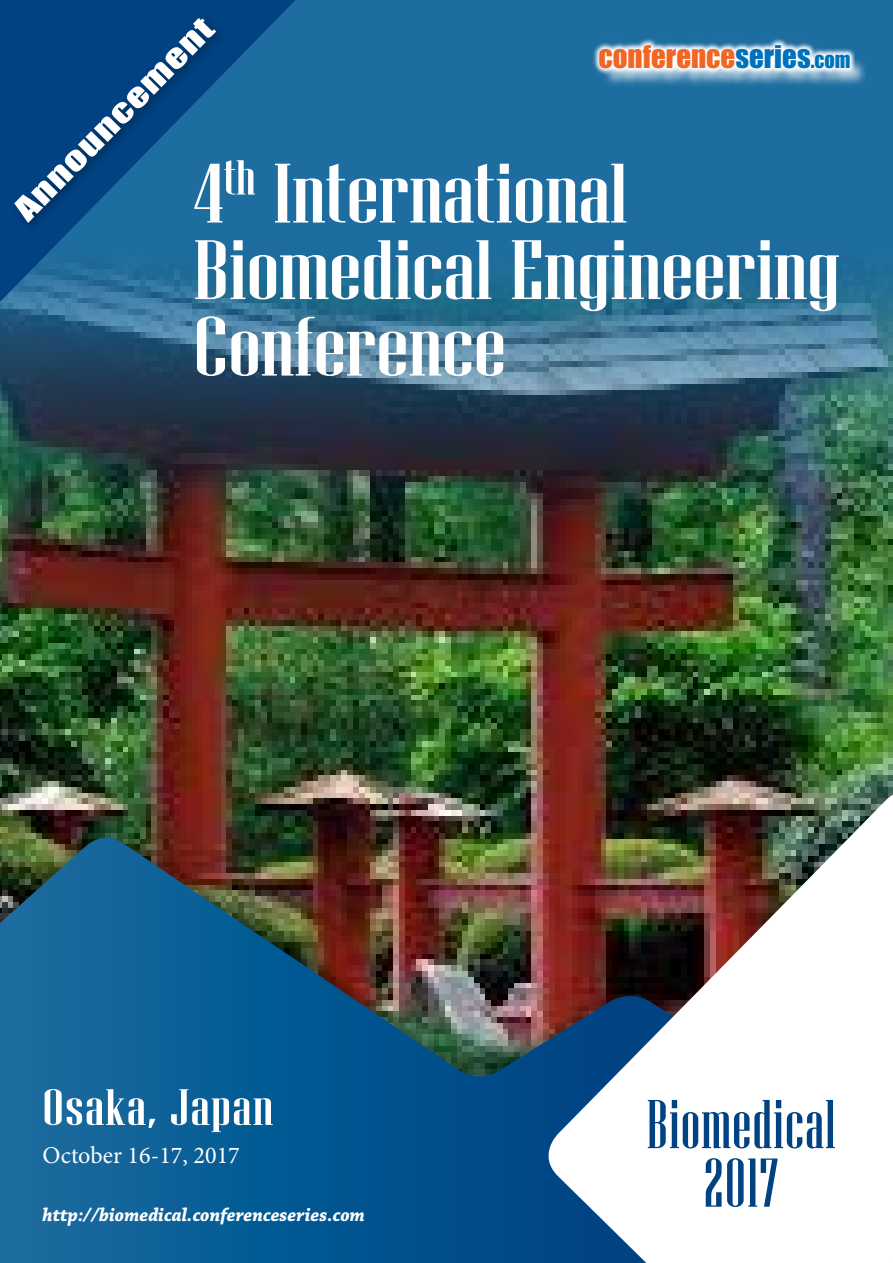
<style>
.page{position:relative;width:893px;height:1263px;background:#1e6da0}
.page>*{position:absolute;margin:0;border:0;box-sizing:border-box;transform-origin:0 0}
.t1{font:84px/76.5px "Niagara Solid";color:#fff;scale:1.39 1}
.t2{font:68.85px/58.5px "Niagara Solid";letter-spacing:.02em;color:#004282;text-align:center}
.t3{font:51px "Niagara Solid";letter-spacing:.02em;color:#fff;scale:1.39 1}
.t4{font:30px "Impact";color:#fff;scale:1.39 1}
.t5{font:28.95px "Impact";color:#f26522}
.t6{font:24.15px "Minion Pro";color:#fff}
.t7{font:italic 700 19.5px "Chaparral Pro";color:#fff;scale:.95 1}
.s1{color:#0072bc}
.s2{font-size:20.25px;color:#0072bc}
</style>
<div class="page">
<img style="left:0;top:267px;width:893px;height:554px">
<div style="left:0;top:821px;width:893px;height:441px;background:#000;opacity:.2"></div>
<img style="left:0;top:838px;width:537px;height:425px">
<img style="left:537px;top:795px;width:356px;height:468px">
<svg style="left:0;top:0;width:296px;height:302px"></svg>
<div style="left:9px;top:13px;width:218px;height:221px;background:#000;opacity:.3"></div>
<div style="left:601px;top:48px;width:265px;height:40px;background:#fff;opacity:.75"></div>
<svg style="left:593px;top:39px;width:262px;height:36px"></svg>
<p class="t4" style="left:3px;top:197px;width:194px;rotate:-45deg">ANNOUNCEMENT</p>
<p class="t5" style="left:598px;top:34px;width:253px">CONFERENCE<span class="s1">SERIES</span><span class="s2">.COM</span></p>
<p class="t1" style="left:193px;top:156px;width:467px">4<sup>th</sup> International<br>Biomedical Engineering<br>Conference</p>
<p class="t3" style="left:43px;top:1080px;width:167px">Osaka, Japan</p>
<p class="t6" style="left:43px;top:1139px;width:199px">October 16-17, 2017</p>
<p class="t7" style="left:43px;top:1203px;width:341px">http://biomedical.conferenceseries.com</p>
<p class="t2" style="left:647px;top:1095px;width:190px">Biomedical<br>2017</p>
</div>
